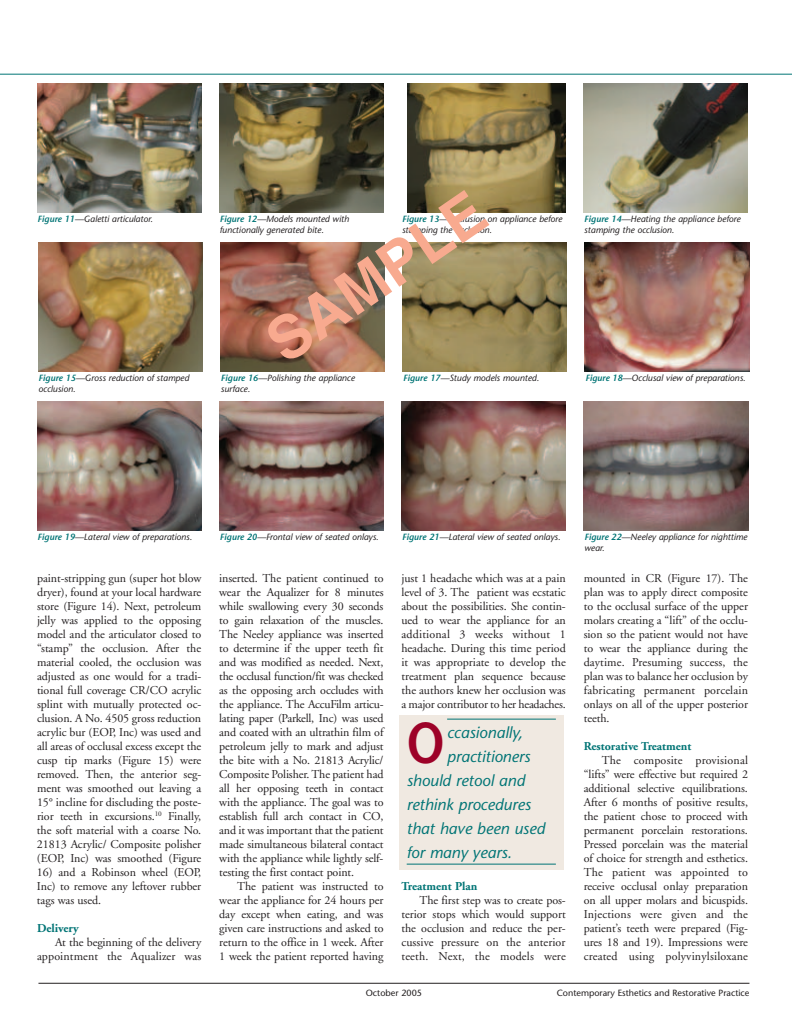
<style>
.page{position:relative;width:792px;height:1026px;background:#fff}
.page>*{position:absolute;margin:0;border:0;box-sizing:border-box;transform-origin:0 0}
.t1{font:700 60px "Helvetica";color:#f8aa8f}
.t2{font:600 57.6px "Stone Sans";color:#9d0228;scale:.83 1}
.t3{font:italic 16px "Stone Sans";color:#007475}
.t4{font:12px/14px "Adobe Garamond";letter-spacing:-.005em;color:#231f20;text-align:justify}
.t5{font:700 12px "Adobe Garamond";color:#007475}
.t6{font:italic 9px/11px "Stone Sans";color:#231f20}
.t7{font:9px "Stone Sans";color:#231f20}
.s1{font-weight:600;color:#007475}
</style>
<div class="page">
<hr style="left:0;top:74px;width:792px;height:1px;background:#007475">
<hr style="left:38px;top:983px;width:711px;height:1px;background:#231f20">
<img style="left:37px;top:83px;width:164px;height:129px">
<img style="left:219px;top:83px;width:165px;height:129px">
<img style="left:407px;top:83px;width:159px;height:129px">
<img style="left:584px;top:83px;width:164px;height:129px">
<img style="left:38px;top:243px;width:164px;height:129px">
<img style="left:220px;top:243px;width:165px;height:129px">
<img style="left:403px;top:243px;width:164px;height:129px">
<img style="left:585px;top:243px;width:164px;height:129px">
<img style="left:37px;top:401px;width:164px;height:129px">
<img style="left:219px;top:401px;width:165px;height:129px">
<img style="left:402px;top:401px;width:164px;height:129px">
<img style="left:584px;top:401px;width:164px;height:129px">
<div style="left:399px;top:715px;width:165px;height:155px;background:#f0e9e1"></div>
<hr style="left:447px;top:719px;width:109px;height:1px;background:#007475">
<hr style="left:407px;top:864px;width:149px;height:1px;background:#007475">
<h1 class="t1" style="left:260px;top:327px;width:251px;rotate:-34deg">SAMPLE</h1>
<p class="t6" style="left:38px;top:214px;width:117px"><span class="s1">Figure 11</span>—Galetti articulator.</p>
<p class="t6" style="left:220px;top:214px;width:131px"><span class="s1">Figure 12</span>—Models mounted with functionally generated bite.</p>
<p class="t6" style="left:402px;top:214px;width:162px"><span class="s1">Figure 13</span>—Occlusion on appliance before stamping the occlusion.</p>
<p class="t6" style="left:584px;top:214px;width:158px"><span class="s1">Figure 14</span>—Heating the appliance before stamping the occlusion.</p>
<p class="t6" style="left:39px;top:374px;width:152px"><span class="s1">Figure 15</span>—Gross reduction of stamped occlusion.</p>
<p class="t6" style="left:221px;top:374px;width:136px"><span class="s1">Figure 16</span>—Polishing the appliance surface.</p>
<p class="t6" style="left:403px;top:374px;width:138px"><span class="s1">Figure 17</span>—Study models mounted.</p>
<p class="t6" style="left:585px;top:374px;width:162px"><span class="s1">Figure 18</span>—Occlusal view of preparations.</p>
<p class="t6" style="left:38px;top:532px;width:156px"><span class="s1">Figure 19</span>—Lateral view of preparations.</p>
<p class="t6" style="left:220px;top:532px;width:160px"><span class="s1">Figure 20</span>—Frontal view of seated onlays.</p>
<p class="t6" style="left:402px;top:532px;width:160px"><span class="s1">Figure 21</span>—Lateral view of seated onlays.</p>
<p class="t6" style="left:584px;top:532px;width:164px"><span class="s1">Figure 22</span>—Neeley appliance for nighttime wear.</p>
<p class="t4" style="left:37px;top:572px;width:166px">paint-stripping gun (super hot blow dryer), found at your local hardware store (Figure 14). Next, petroleum jelly was applied to the opposing model and the articulator closed to “stamp” the occlusion. After the material cooled, the occlusion was adjusted as one would for a tradi&shy;tional full coverage CR/CO acrylic splint with mutually protected oc&shy;clusion. A No. 4505 gross reduction acrylic bur (EOP, Inc) was used and all areas of occlusal excess except the cusp tip marks (Figure 15) were removed. Then, the anterior seg&shy;ment was smoothed out leaving a 15° incline for discluding the poste&shy;rior teeth in excursions.<sup>10</sup> Finally, the soft material with a coarse No.<br>21813 Acrylic/ Composite polisher (EOP, Inc) was smoothed (Figure</p>
<p class="t4" style="left:37px;top:866px;width:166px">16) and a Robinson wheel (EOP, Inc) to remove any leftover rubber tags was used.</p>
<p class="t5" style="left:37px;top:923px;width:43px">Delivery</p>
<p class="t4" style="left:37px;top:936px;width:166px;text-align:right">At the beginning of the delivery appointment the Aqualizer was</p>
<p class="t4" style="left:219px;top:572px;width:166px">inserted. The patient continued to wear the Aqualizer for 8 minutes while swallowing every 30 seconds to gain relaxation of the muscles.<br>The Neeley appliance was inserted to determine if the upper teeth fit and was modified as needed. Next, the occlusal function/fit was checked as the opposing arch occludes with the appliance. The AccuFilm articu&shy;lating paper (Parkell, Inc) was used and coated with an ultrathin film of petroleum jelly to mark and adjust the bite with a No. 21813 Acrylic/ Composite Polisher. The patient had all her opposing teeth in contact with the appliance. The goal was to establish full arch contact in CO, and it was important that the patient made simultaneous bilateral contact with the appliance while lightly self&shy;testing the first contact point.</p>
<p class="t4" style="left:219px;top:880px;width:166px;text-indent:18px">The patient was instructed to wear the appliance for 24 hours per day except when eating, and was given care instructions and asked to return to the office in 1 week. After 1 week the patient reported having</p>
<p class="t4" style="left:402px;top:572px;width:166px">just 1 headache which was at a pain level of 3. The patient was ecstatic about the possibilities. She contin&shy;ued to wear the appliance for an additional 3 weeks without 1 headache. During this time period it was appropriate to develop the treatment plan sequence because the authors knew her occlusion was a major contributor to her headaches.</p>
<h2 class="t2" style="left:407px;top:721px;width:47px">O</h2>
<h3 class="t3" style="left:447px;top:726px;width:77px">ccasionally,</h3>
<h3 class="t3" style="left:447px;top:750px;width:85px">practitioners</h3>
<h3 class="t3" style="left:407px;top:774px;width:120px">should retool and</h3>
<h3 class="t3" style="left:407px;top:798px;width:126px">rethink procedures</h3>
<h3 class="t3" style="left:407px;top:822px;width:140px">that have been used</h3>
<h3 class="t3" style="left:407px;top:846px;width:107px">for many years.</h3>
<p class="t5" style="left:402px;top:881px;width:77px">Treatment Plan</p>
<p class="t4" style="left:402px;top:894px;width:166px;text-indent:18px">The first step was to create pos&shy;terior stops which would support the occlusion and reduce the per&shy;cussive pressure on the anterior teeth. Next, the models were</p>
<p class="t4" style="left:584px;top:572px;width:166px">mounted in CR (Figure 17). The plan was to apply direct composite to the occlusal surface of the upper molars creating a “lift” of the occlu&shy;sion so the patient would not have to wear the appliance during the daytime. Presuming success, the plan was to balance her occlusion by fabricating permanent porcelain onlays on all of the upper posterior teeth.</p>
<p class="t5" style="left:584px;top:741px;width:109px">Restorative Treatment</p>
<p class="t4" style="left:584px;top:754px;width:166px;text-indent:18px">The composite provisional “lifts” were effective but required 2 additional selective equilibrations.<br>After 6 months of positive results, the patient chose to proceed with permanent porcelain restorations.<br>Pressed porcelain was the material of choice for strength and esthetics.<br>The patient was appointed to receive occlusal onlay preparation on all upper molars and bicuspids.<br>Injections were given and the patient’s teeth were prepared (Fig&shy;ures 18 and 19). Impressions were created using polyvinylsiloxane</p>
<p class="t7" style="left:366px;top:989px;width:58px">October 2005</p>
<p class="t7" style="left:557px;top:989px;width:194px">Contemporary Esthetics and Restorative Practice</p>
</div>
